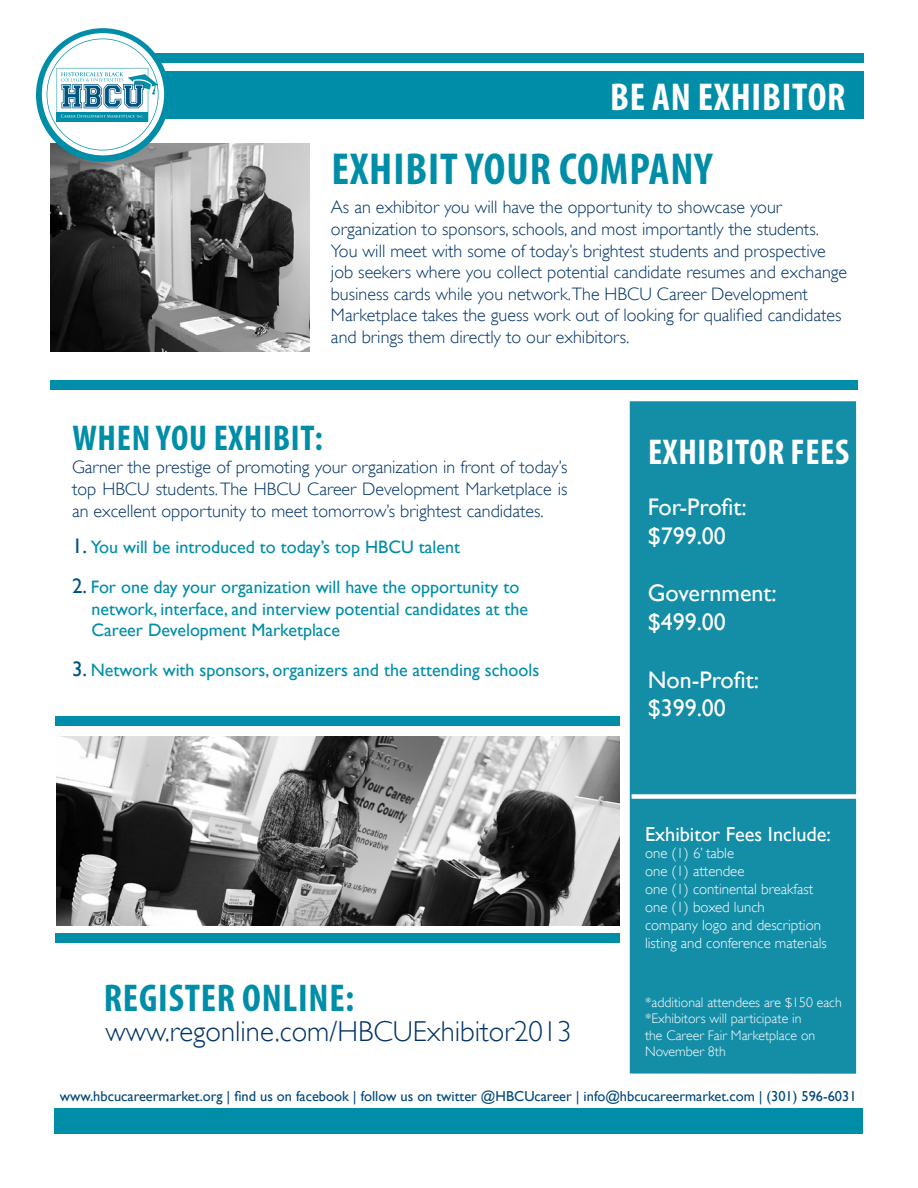
<style>
.page{position:relative;width:918px;height:1188px;background:#fff}
.page>*{position:absolute;margin:0;border:0;box-sizing:border-box;transform-origin:0 0}
.t1{font:700 condensed 45px "Myriad Pro";letter-spacing:.02em;color:#008da8}
.t2{font:700 condensed 39px "Myriad Pro";letter-spacing:.02em;color:#fff}
.t3{font:700 condensed 38.85px "Myriad Pro";letter-spacing:.02em;color:#008da8}
.t4{font:700 condensed 36px "Myriad Pro";letter-spacing:.02em;color:#008da8}
.t5{font:700 condensed 36px "Myriad Pro";letter-spacing:.02em;color:#fff}
.t6{font:300 28.65px "Gill Sans";color:#036}
.t7{font:24px "Gill Sans";color:#fff}
.t8{font:20.25px "Gill Sans";color:#fff}
.t9{font:300 18px/21.6px "Gill Sans";color:#036;text-align:justify}
.t10{font:18px/21.6px "Gill Sans";color:#008da8}
.t11{font:300 14.85px/17.9px "Gill Sans";color:#fff}
.t12{font:14.4px "Gill Sans";color:#004678}
.t13{font:300 13.8px/16.5px "Gill Sans";color:#fff}
.s1{font-size:21px;color:#005480}
</style>
<div class="page">
<div style="left:630px;top:401px;width:226px;height:673px;background:#148da7"></div>
<img style="left:51px;top:143px;width:259px;height:208px">
<div style="left:54px;top:1109px;width:808px;height:25px;background:#008da8"></div>
<div style="left:51px;top:381px;width:807px;height:9px;background:#008da8"></div>
<div style="left:55px;top:716px;width:565px;height:10px;background:#008da8"></div>
<div style="left:55px;top:933px;width:565px;height:10px;background:#008da8"></div>
<img style="left:57px;top:736px;width:563px;height:189px">
<div style="left:632px;top:794px;width:234px;height:5px;background:#fff"></div>
<div style="left:57px;top:71px;width:807px;height:48px;background:#008da8"></div>
<div style="left:57px;top:54px;width:807px;height:9px;background:#008da8"></div>
<svg style="left:36px;top:28px;width:134px;height:134px;fill:#008da8"></svg>
<div style="left:42px;top:33px;width:122px;height:122px;background:#fff;border-radius:50%"></div>
<svg style="left:47px;top:39px;width:112px;height:111px"></svg>
<p class="t2" style="left:610px;top:73px;width:237px">BE AN EXHIBITOR</p>
<p class="t1" style="left:331px;top:141px;width:383px">EXHIBIT YOUR COMPANY</p>
<p class="t9" style="left:331px;top:197px;width:518px;text-align:left">As an exhibitor you will have the opportunity to showcase your organization to sponsors, schools, and most importantly the students.<br>You will meet with some of today’s brightest students and prospective job seekers where you collect potential candidate resumes and exchange business cards while you network.The HBCU Career Development Marketplace takes the guess work out of looking for qualified candidates and brings them directly to our exhibitors.</p>
<p class="t4" style="left:72px;top:416px;width:252px">WHEN YOU EXHIBIT:</p>
<p class="t9" style="left:72px;top:457px;width:497px">Garner the prestige of promoting your organization in front of today’s top HBCU students. The HBCU Career Development Marketplace is an excellent opportunity to meet tomorrow’s brightest candidates.</p>
<p class="t10" style="left:72px;top:536px;width:390px"><span class="s1">1.</span> You will be introduced to today’s top HBCU talent</p>
<p class="t10" style="left:92px;top:576px;width:438px;text-indent:-20px"><span class="s1">2.</span> For one day your organization will have the opportunity to network, interface, and interview potential candidates at the<br>Career Development Marketplace</p>
<p class="t10" style="left:72px;top:659px;width:469px"><span class="s1">3.</span> Network with sponsors, organizers and the attending schools</p>
<p class="t3" style="left:104px;top:974px;width:252px">REGISTER ONLINE:</p>
<p class="t6" style="left:105px;top:1015px;width:468px">www.regonline.com/HBCUExhibitor2013</p>
<p class="t5" style="left:648px;top:430px;width:203px">EXHIBITOR FEES</p>
<p class="t7" style="left:648px;top:493px;width:101px">For-Profit:</p>
<p class="t7" style="left:648px;top:521px;width:80px">$799.00</p>
<p class="t7" style="left:648px;top:579px;width:131px">Government:</p>
<p class="t7" style="left:648px;top:608px;width:80px">$499.00</p>
<p class="t7" style="left:648px;top:665px;width:113px">Non-Profit:</p>
<p class="t7" style="left:648px;top:694px;width:80px">$399.00</p>
<p class="t8" style="left:645px;top:822px;width:188px">Exhibitor Fees Include:</p>
<p class="t11" style="left:645px;top:845px;width:91px">one (1) 6’ table</p>
<p class="t11" style="left:645px;top:862px;width:101px">one (1) attendee</p>
<p class="t11" style="left:645px;top:880px;width:170px">one (1) continental breakfast</p>
<p class="t11" style="left:645px;top:898px;width:121px">one (1) boxed lunch</p>
<p class="t11" style="left:645px;top:916px;width:183px">company logo and description listing and conference materials</p>
<p class="t13" style="left:645px;top:994px;width:198px">*additional attendees are $150 each</p>
<p class="t13" style="left:645px;top:1010px;width:172px">*Exhibitors will participate in the Career Fair Marketplace on<br>November 8th</p>
<p class="t12" style="left:60px;top:1087px;width:798px">www.hbcucareermarket.org | find us on facebook | follow us on twitter @HBCUcareer | info@hbcucareermarket.com | (301) 596-6031</p>
</div>
